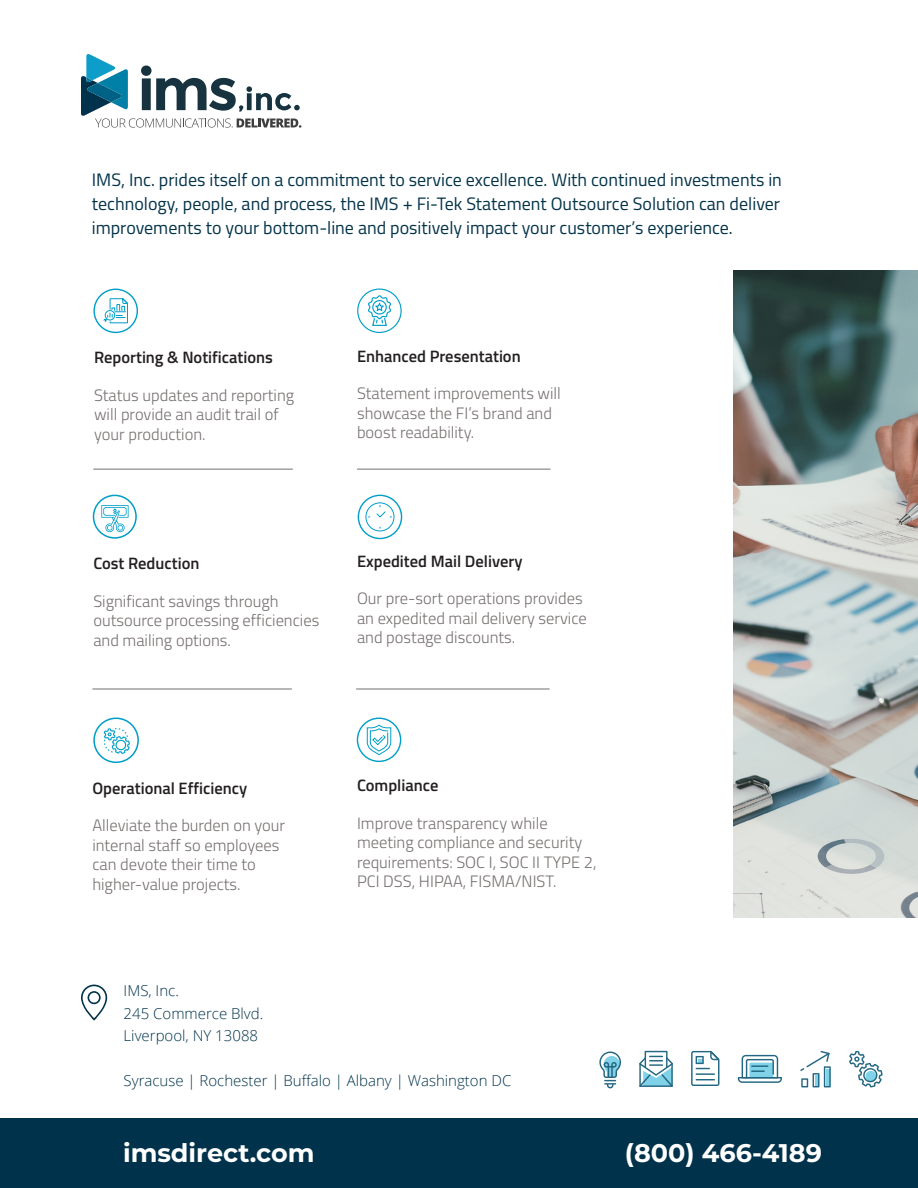
<style>
.page{position:relative;width:918px;height:1188px;background:#fff}
.page>*{position:absolute;margin:0;border:0;box-sizing:border-box;transform-origin:0 0}
.t1{font:700 25.5px "Montserrat";color:#fff}
.t2{font:18px/24px "Titillium";color:#05344a;text-align:justify}
.t3{font:300 16.5px/19.5px "Titillium";color:#76706f}
.t4{font:600 16.5px "Titillium";color:#231f20}
.t5{font:300 15px "Open Sans";color:#00334b}
</style>
<div class="page">
<img style="left:733px;top:271px;width:185px;height:646px">
<svg style="left:81px;top:54px;width:220px;height:74px"></svg>
<svg style="left:639px;top:1051px;width:34px;height:36px"></svg>
<svg style="left:738px;top:1055px;width:44px;height:28px"></svg>
<svg style="left:599px;top:1051px;width:22px;height:37px"></svg>
<svg style="left:691px;top:1051px;width:28px;height:35px"></svg>
<svg style="left:800px;top:1051px;width:31px;height:36px"></svg>
<svg style="left:849px;top:1051px;width:34px;height:36px"></svg>
<div style="left:0;top:1118px;width:918px;height:70px;background:#00334b"></div>
<svg style="left:81px;top:985px;width:26px;height:36px"></svg>
<hr style="left:93px;top:469px;width:200px;height:1px;background:#75706f">
<hr style="left:357px;top:469px;width:194px;height:1px;background:#75706f">
<svg style="left:365px;top:502px;width:30px;height:30px"></svg>
<svg style="left:101px;top:505px;width:28px;height:27px"></svg>
<div style="left:93px;top:495px;width:44px;height:44px;border:2px solid #009ec7;border-radius:50%"></div>
<svg style="left:368px;top:295px;width:23px;height:31px"></svg>
<div style="left:357px;top:289px;width:45px;height:44px;border:1px solid #009ec7;border-radius:50%"></div>
<div style="left:358px;top:495px;width:44px;height:44px;border:1px solid #009ec7;border-radius:50%"></div>
<hr style="left:92px;top:689px;width:200px;height:1px;background:#75706f">
<hr style="left:356px;top:689px;width:194px;height:1px;background:#75706f">
<div style="left:93px;top:718px;width:46px;height:45px;border:2px solid #009ec7;border-radius:50%"></div>
<div style="left:357px;top:718px;width:44px;height:44px;border:1px solid #009ec7;border-radius:50%"></div>
<div style="left:93px;top:289px;width:45px;height:44px;border:1px solid #009ec7;border-radius:50%"></div>
<svg style="left:366px;top:724px;width:26px;height:31px"></svg>
<svg style="left:104px;top:728px;width:26px;height:26px"></svg>
<svg style="left:103px;top:298px;width:25px;height:26px"></svg>
<p class="t2" style="left:92px;top:167px;width:692px">IMS, Inc. prides itself on a commitment to service excellence. With continued investments in technology, people, and process, the IMS + Fi-Tek Statement Outsource Solution can deliver improvements to your bottom-line and positively impact your customer’s experience.</p>
<p class="t4" style="left:94px;top:345px;width:180px">Reporting &amp; Notifications</p>
<p class="t3" style="left:94px;top:384px;width:202px">Status updates and reporting will provide an audit trail of your production.</p>
<p class="t4" style="left:357px;top:344px;width:165px">Enhanced Presentation</p>
<p class="t3" style="left:357px;top:383px;width:205px">Statement improvements will showcase the FI’s brand and boost readability.</p>
<p class="t4" style="left:93px;top:551px;width:108px">Cost Reduction</p>
<p class="t3" style="left:93px;top:590px;width:228px">Significant savings through outsource processing efficiencies and mailing options.</p>
<p class="t4" style="left:357px;top:548px;width:167px">Expedited Mail Delivery</p>
<p class="t3" style="left:357px;top:588px;width:231px">Our pre-sort operations provides an expedited mail delivery service and postage discounts.</p>
<p class="t4" style="left:92px;top:775px;width:156px">Operational Efficiency</p>
<p class="t3" style="left:92px;top:815px;width:194px">Alleviate the burden on your internal staff so employees can devote their time to higher-value projects.</p>
<p class="t4" style="left:357px;top:773px;width:83px">Compliance</p>
<p class="t3" style="left:357px;top:812px;width:241px">Improve transparency while meeting compliance and security requirements: SOC I, SOC II TYPE 2,<br>PCI DSS, HIPAA, FISMA/NIST.</p>
<p class="t5" style="left:124px;top:980px;width:57px">IMS, Inc.</p>
<p class="t5" style="left:124px;top:1003px;width:141px">245 Commerce Blvd.</p>
<p class="t5" style="left:124px;top:1025px;width:136px">Liverpool, NY 13088</p>
<p class="t5" style="left:124px;top:1070px;width:389px">Syracuse | Rochester | Buffalo | Albany | Washington DC</p>
<p class="t1" style="left:123px;top:1134px;width:193px">imsdirect.com</p>
<p class="t1" style="left:625px;top:1134px;width:199px">(800) 466-4189</p>
</div>
